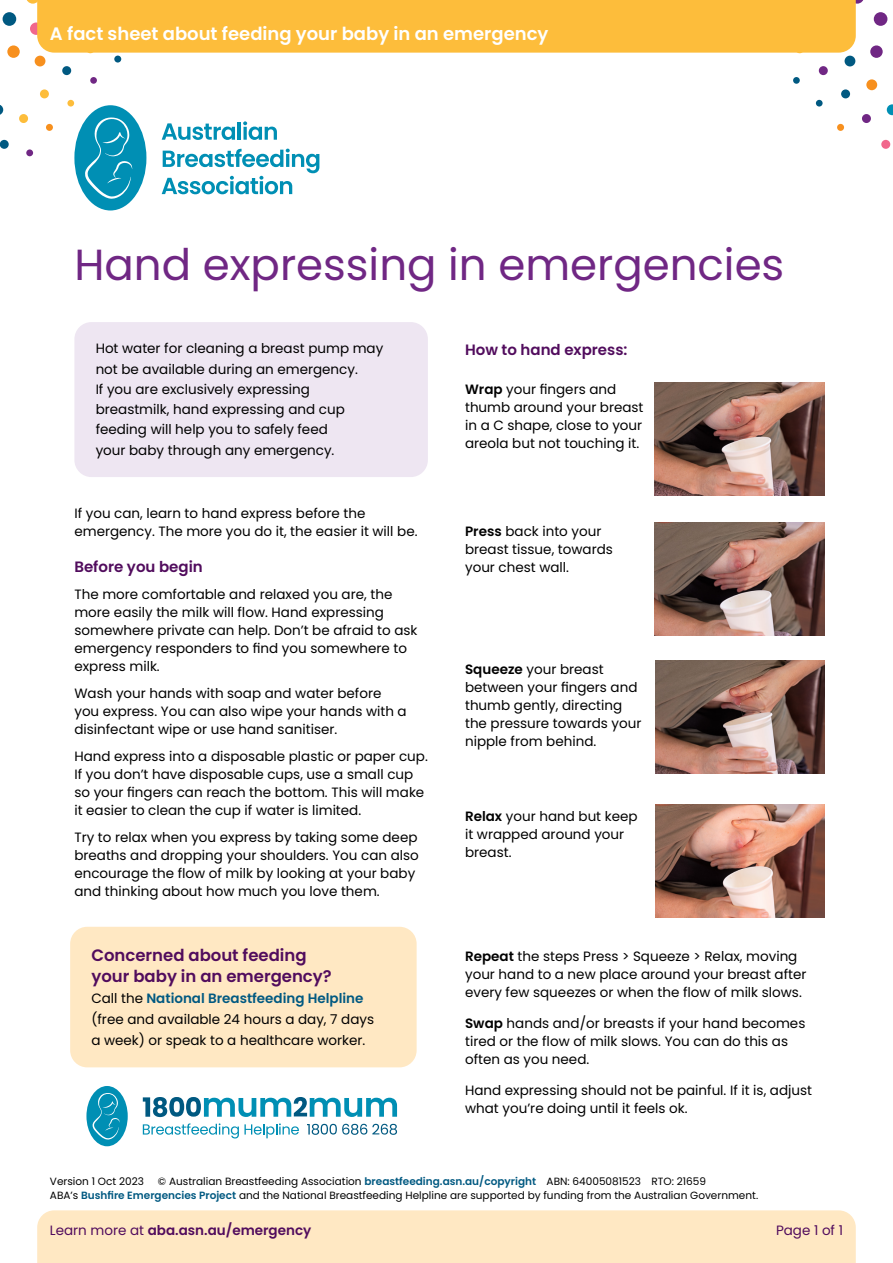
<style>
.page{position:relative;width:893px;height:1263px;background:#fff}
.page>*{position:absolute;margin:0;border:0;box-sizing:border-box;transform-origin:0 0}
.t1{font:43.5px "Poppins";color:#702784}
.t2{font:600 18px "Poppins";color:#fff}
.t3{font:600 16.5px/21px "Poppins";color:#510c5d}
.t4{font:600 15px "Poppins";color:#510c5d}
.t5{font:13.5px/18px "Poppins";color:#000}
.t6{font:600 13.5px "Poppins";color:#510c5d}
.t7{font:13.5px "Poppins";color:#510c5d}
.t8{font:10.5px/14.5px "Poppins";color:#000}
.s1{font-weight:600;color:#005981}
.s2{font-weight:600}
.s3{font-weight:400}
</style>
<div class="page">
<div style="left:26px;top:149px;width:7px;height:7px;background:#702784;border-radius:50%"></div>
<div style="left:46px;top:124px;width:7px;height:7px;background:#f7901e;border-radius:50%"></div>
<div style="left:67px;top:100px;width:7px;height:7px;background:#fdbd3b;border-radius:50%"></div>
<div style="left:90px;top:77px;width:7px;height:7px;background:#702784;border-radius:50%"></div>
<div style="left:114px;top:56px;width:7px;height:7px;background:#005981;border-radius:50%"></div>
<div style="left:0;top:140px;width:9px;height:9px;background:#005981;border-radius:50%"></div>
<div style="left:19px;top:114px;width:9px;height:9px;background:#fdbd3b;border-radius:50%"></div>
<div style="left:40px;top:89px;width:9px;height:9px;background:#fdbd3b;border-radius:50%"></div>
<div style="left:62px;top:66px;width:9px;height:9px;background:#005981;border-radius:50%"></div>
<svg style="left:0;top:105px;width:3px;height:10px"></svg>
<div style="left:35px;top:56px;width:10px;height:10px;background:#f7901e;border-radius:50%"></div>
<div style="left:7px;top:45px;width:13px;height:13px;background:#f7901e;border-radius:50%"></div>
<div style="left:3px;top:12px;width:13px;height:14px;background:#005981;border-radius:50%"></div>
<div style="left:837px;top:124px;width:7px;height:7px;background:#f7901e;border-radius:50%"></div>
<div style="left:816px;top:100px;width:7px;height:7px;background:#005981;border-radius:50%"></div>
<div style="left:793px;top:77px;width:7px;height:7px;background:#005981;border-radius:50%"></div>
<div style="left:881px;top:140px;width:9px;height:9px;background:#f1678c;border-radius:50%"></div>
<div style="left:862px;top:114px;width:9px;height:9px;background:#702784;border-radius:50%"></div>
<div style="left:841px;top:89px;width:9px;height:9px;background:#005981;border-radius:50%"></div>
<div style="left:819px;top:66px;width:9px;height:9px;background:#702784;border-radius:50%"></div>
<svg style="left:887px;top:104px;width:6px;height:11px"></svg>
<div style="left:866px;top:79px;width:11px;height:11px;background:#f7901e;border-radius:50%"></div>
<div style="left:845px;top:56px;width:10px;height:10px;background:#005981;border-radius:50%"></div>
<div style="left:870px;top:45px;width:13px;height:13px;background:#702784;border-radius:50%"></div>
<div style="left:874px;top:12px;width:13px;height:14px;background:#702784;border-radius:50%"></div>
<div style="left:27px;top:0;width:837px;height:53px;background:#fdbd3b"></div>
<div style="left:37px;top:1210px;width:819px;height:53px;background:#ffe8c3"></div>
<svg style="left:162px;top:123px;width:73px;height:17px"></svg>
<hr style="left:238px;top:122px;width:3px;height:18px;background:#008fb4">
<svg style="left:243px;top:121px;width:34px;height:19px"></svg>
<svg style="left:162px;top:149px;width:157px;height:45px"></svg>
<div style="left:74px;top:105px;width:72px;height:105px;background:#008fb4;border-radius:50%"></div>
<div style="left:74px;top:322px;width:354px;height:155px;background:#eee6f2;border-radius:17px"></div>
<div style="left:70px;top:927px;width:347px;height:140px;background:#ffe8c3;border-radius:17px"></div>
<svg style="left:143px;top:1097px;width:254px;height:20px"></svg>
<svg style="left:143px;top:1123px;width:156px;height:15px"></svg>
<svg style="left:307px;top:1124px;width:90px;height:11px"></svg>
<svg style="left:86px;top:1086px;width:42px;height:60px;background:#1899bb"></svg>
<img style="left:655px;top:383px;width:169px;height:113px">
<img style="left:655px;top:522px;width:169px;height:113px">
<img style="left:655px;top:661px;width:169px;height:112px">
<img style="left:655px;top:805px;width:169px;height:112px">
<h2 class="t2" style="left:50px;top:23px;width:500px">A fact sheet about feeding your baby in an emergency</h2>
<h1 class="t1" style="left:74px;top:239px;width:711px">Hand expressing in emergencies</h1>
<p class="t5" style="left:96px;top:338px;width:289px;line-height:20.2px">Hot water for cleaning a breast pump may not be available during an emergency.<br>If you are exclusively expressing breastmilk, hand expressing and cup feeding will help you to safely feed<br>your baby through any emergency.</p>
<p class="t5" style="left:74px;top:504px;width:345px">If you can, learn to hand express before the emergency. The more you do it, the easier it will be.</p>
<p class="t4" style="left:74px;top:558px;width:130px">Before you begin</p>
<p class="t5" style="left:74px;top:585px;width:345px">The more comfortable and relaxed you are, the more easily the milk will flow. Hand expressing somewhere private can help. Don’t be afraid to ask emergency responders to find you somewhere to express milk.</p>
<p class="t5" style="left:74px;top:684px;width:334px">Wash your hands with soap and water before you express. You can also wipe your hands with a disinfectant wipe or use hand sanitiser.</p>
<p class="t5" style="left:74px;top:747px;width:355px">Hand express into a disposable plastic or paper cup.<br>If you don’t have disposable cups, use a small cup so your fingers can reach the bottom. This will make it easier to clean the cup if water is limited.</p>
<p class="t5" style="left:74px;top:828px;width:346px">Try to relax when you express by taking some deep breaths and dropping your shoulders. You can also encourage the flow of milk by looking at your baby and thinking about how much you love them.</p>
<p class="t3" style="left:91px;top:945px;width:242px">Concerned about feeding your baby in an emergency?</p>
<p class="t5" style="left:91px;top:988px;width:284px;line-height:21px">Call the <span class="s1">National Breastfeeding Helpline </span>(free and available 24 hours a day, 7 days a week) or speak to a healthcare worker.</p>
<p class="t4" style="left:465px;top:341px;width:164px">How to hand express:</p>
<p class="t5" style="left:465px;top:380px;width:180px"><span class="s2">Wrap</span> your fingers and thumb around your breast in a C shape, close to your areola but not touching it.</p>
<p class="t5" style="left:465px;top:522px;width:149px"><span class="s2">Press</span> back into your breast tissue, towards your chest wall.</p>
<p class="t5" style="left:465px;top:661px;width:178px"><span class="s2">Squeeze</span> your breast between your fingers and thumb gently, directing the pressure towards your nipple from behind.</p>
<p class="t5" style="left:465px;top:807px;width:174px"><span class="s2">Relax</span> your hand but keep it wrapped around your breast.</p>
<p class="t5" style="left:465px;top:948px;width:343px"><span class="s2">Repeat</span> the steps Press &gt; Squeeze &gt; Relax, moving your hand to a new place around your breast after every few squeezes or when the flow of milk slows.</p>
<p class="t5" style="left:465px;top:1014px;width:342px"><span class="s2">Swap</span> hands and/or breasts if your hand becomes tired or the flow of milk slows. You can do this as often as you need.</p>
<p class="t5" style="left:465px;top:1081px;width:349px">Hand expressing should not be painful. If it is, adjust what you’re doing until it feels ok.</p>
<p class="t8" style="left:50px;top:1174px;width:710px;text-indent:108px">© Australian Breastfeeding Association <span class="s1">breastfeeding.asn.au/copyright</span> ABN: 64005081523 RTO: 21659<br>ABA’s <span class="s1">Bushfire Emergencies Project</span> and the National Breastfeeding Helpline are supported by funding from the Australian Government.</p>
<p class="t8" style="left:50px;top:1174px;width:96px">Version 1 Oct 2023</p>
<p class="t6" style="left:50px;top:1222px;width:263px"><span class="s3">Learn more at</span> aba.asn.au/emergency</p>
<p class="t7" style="left:776px;top:1222px;width:68px">Page 1 of 1</p>
</div>
